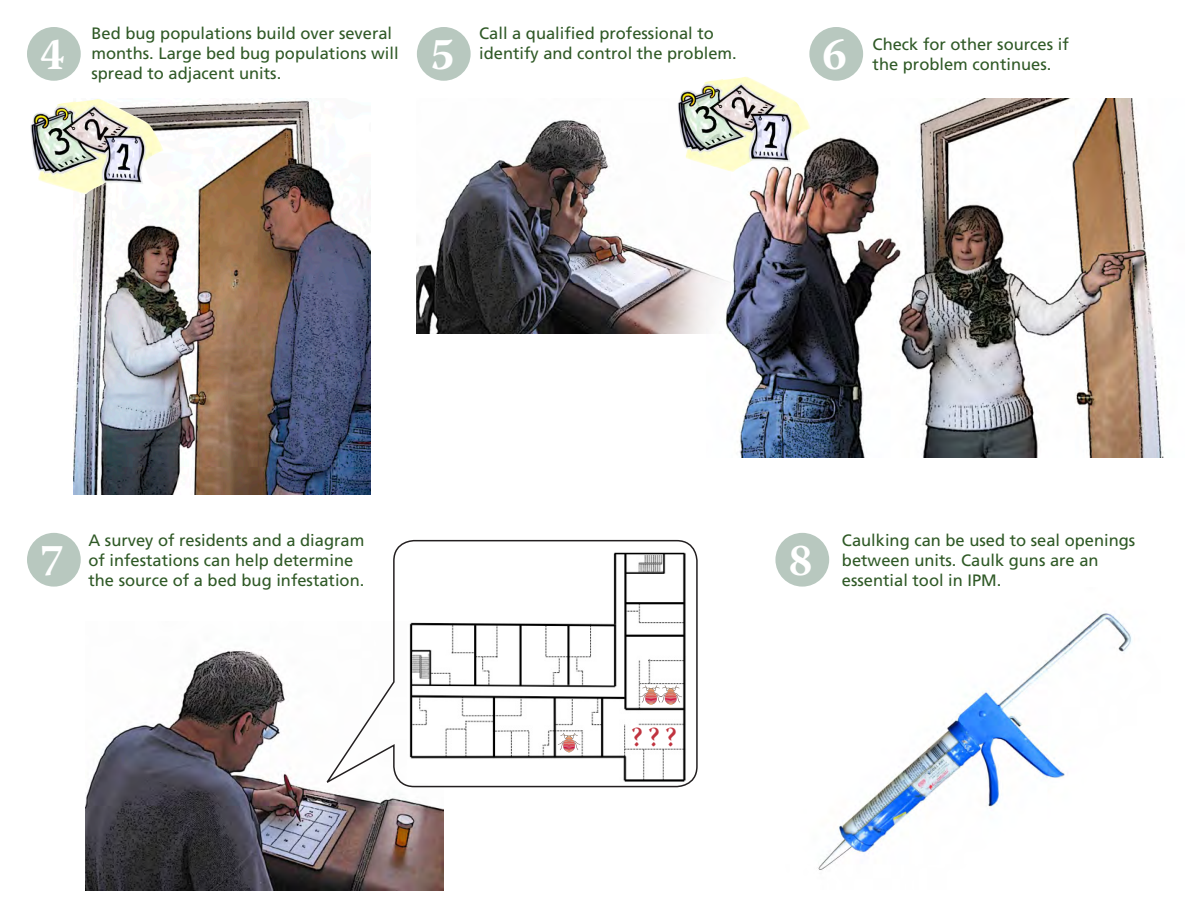
<style>
.page{position:relative;width:1188px;height:918px;background:#fff}
.page>*{position:absolute;margin:0;border:0;box-sizing:border-box;transform-origin:0 0}
.t1{font:700 45px "Warnock Pro";color:#fff}
.t2{font:28.5px "Warnock Pro Semibold Disp";color:#c0333f}
.t3{font:16.5px/19.8px "Frutiger LT Std";color:#2f5926}
</style>
<div class="page">
<img style="left:730px;top:98px;width:434px;height:359px">
<img style="left:85px;top:650px;width:359px;height:241px">
<div style="left:27px;top:27px;width:54px;height:54px;background:#b8c8bf;border-radius:50%"></div>
<img style="left:417px;top:120px;width:313px;height:214px">
<img style="left:73px;top:98px;width:298px;height:397px">
<img style="left:818px;top:613px;width:314px;height:257px">
<div style="left:417px;top:27px;width:54px;height:54px;background:#b8c8bf;border-radius:50%"></div>
<div style="left:809px;top:27px;width:54px;height:54px;background:#b8c8bf;border-radius:50%"></div>
<div style="left:27px;top:533px;width:54px;height:54px;background:#b8c8bf;border-radius:50%"></div>
<div style="left:775px;top:533px;width:54px;height:54px;background:#b8c8bf;border-radius:50%"></div>
<img style="left:30px;top:99px;width:133px;height:95px">
<img style="left:677px;top:77px;width:134px;height:95px">
<svg style="left:323px;top:539px;width:375px;height:249px"></svg>
<svg style="left:640px;top:685px;width:42px;height:20px"></svg>
<svg style="left:558px;top:733px;width:23px;height:19px"></svg>
<p class="t3" style="left:479px;top:24px;width:259px">Call a qualified professional to identify and control the problem.</p>
<p class="t3" style="left:91px;top:24px;width:309px">Bed bug populations build over several months. Large bed bug populations will spread to adjacent units.</p>
<h1 class="t1" style="left:823px;top:27px;width:26px">6</h1>
<h1 class="t1" style="left:40px;top:27px;width:26px">4</h1>
<p class="t3" style="left:873px;top:35px;width:198px">Check for other sources if</p>
<h1 class="t1" style="left:430px;top:27px;width:26px">5</h1>
<p class="t3" style="left:873px;top:54px;width:180px">the problem continues.</p>
<p class="t3" style="left:88px;top:531px;width:277px">A survey of residents and a diagram of infestations can help determine the source of a bed bug infestation.</p>
<p class="t3" style="left:842px;top:531px;width:295px">Caulking can be used to seal openings between units. Caulk guns are an essential tool in IPM.</p>
<h1 class="t1" style="left:40px;top:533px;width:26px">7</h1>
<h1 class="t1" style="left:789px;top:533px;width:26px">8</h1>
<h2 class="t2" style="left:631px;top:719px;width:47px">? ? ?</h2>
</div>
